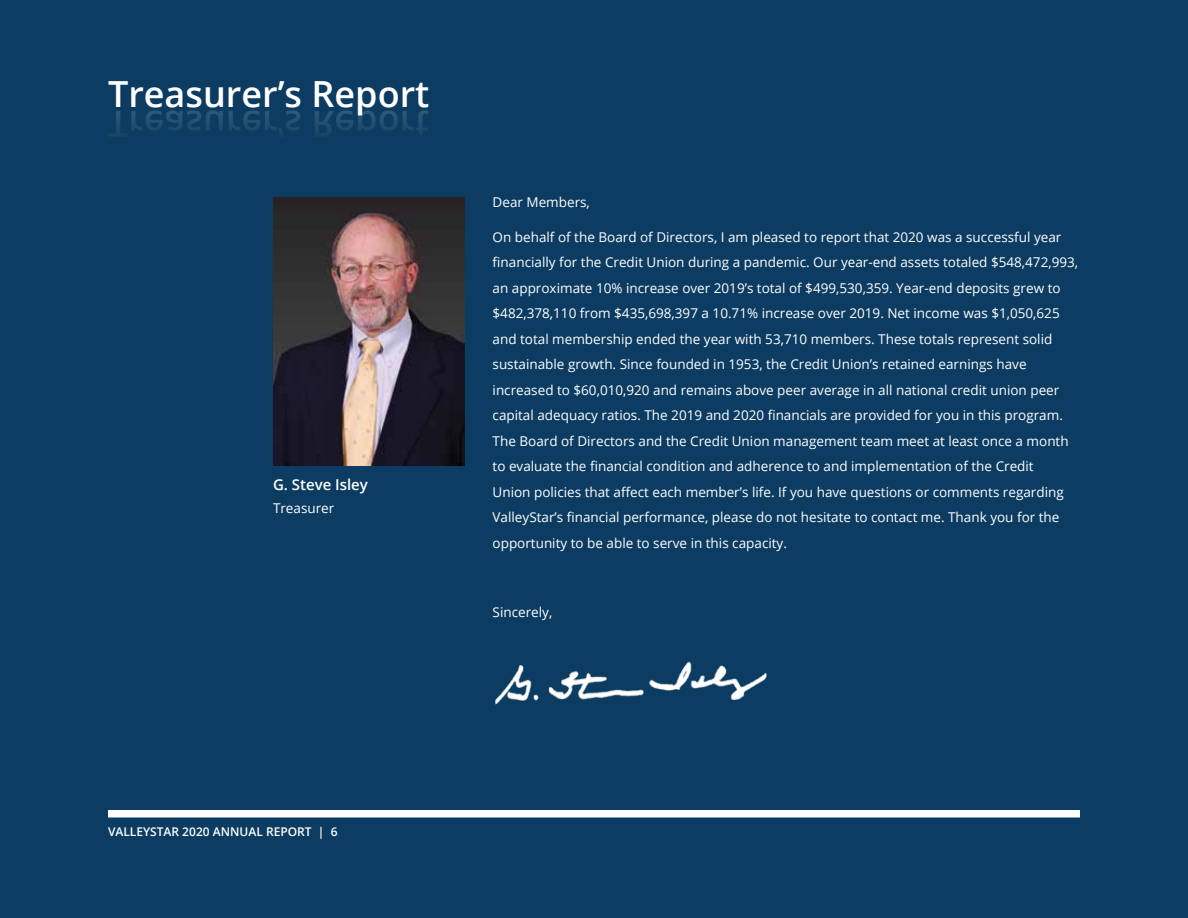
<style>
.page{position:relative;width:1188px;height:918px;background:#0c3c61}
.page>*{position:absolute;margin:0;border:0;box-sizing:border-box;transform-origin:0 0}
.t1{font:600 36px "Open Sans";color:#fff}
.t2{font:600 15px "Open Sans";color:#fff}
.t3{font:13.5px/25.5px "Open Sans";color:#fff}
.t4{font:600 12px "Open Sans";color:#fff}
</style>
<div class="page">
<div style="left:108px;top:810px;width:972px;height:8px;background:#fff"></div>
<img style="left:273px;top:197px;width:191px;height:268px">
<img style="left:495px;top:661px;width:272px;height:44px">
<h1 class="t1" style="left:108px;top:69px;width:323px">Treasurer’s Report</h1>
<p class="t2" style="left:273px;top:475px;width:97px">G. Steve Isley</p>
<p class="t3" style="left:273px;top:495px;width:63px">Treasurer</p>
<p class="t3" style="left:493px;top:189px;width:99px">Dear Members,</p>
<p class="t3" style="left:493px;top:224px;width:587px">On behalf of the Board of Directors, I am pleased to report that 2020 was a successful year financially for the Credit Union during a pandemic. Our year-end assets totaled $548,472,993, an approximate 10% increase over 2019’s total of $499,530,359. Year-end deposits grew to $482,378,110 from $435,698,397 a 10.71% increase over 2019. Net income was $1,050,625 and total membership ended the year with 53,710 members. These totals represent solid sustainable growth. Since founded in 1953, the Credit Union’s retained earnings have increased to $60,010,920 and remains above peer average in all national credit union peer capital adequacy ratios. The 2019 and 2020 financials are provided for you in this program.<br>The Board of Directors and the Credit Union management team meet at least once a month to evaluate the financial condition and adherence to and implementation of the Credit<br>Union policies that affect each member’s life. If you have questions or comments regarding ValleyStar’s financial performance, please do not hesitate to contact me. Thank you for the opportunity to be able to serve in this capacity.</p>
<p class="t3" style="left:493px;top:599px;width:61px">Sincerely,</p>
<p class="t4" style="left:108px;top:823px;width:231px">VALLEYSTAR 2020 ANNUAL REPORT | 6</p>
</div>
